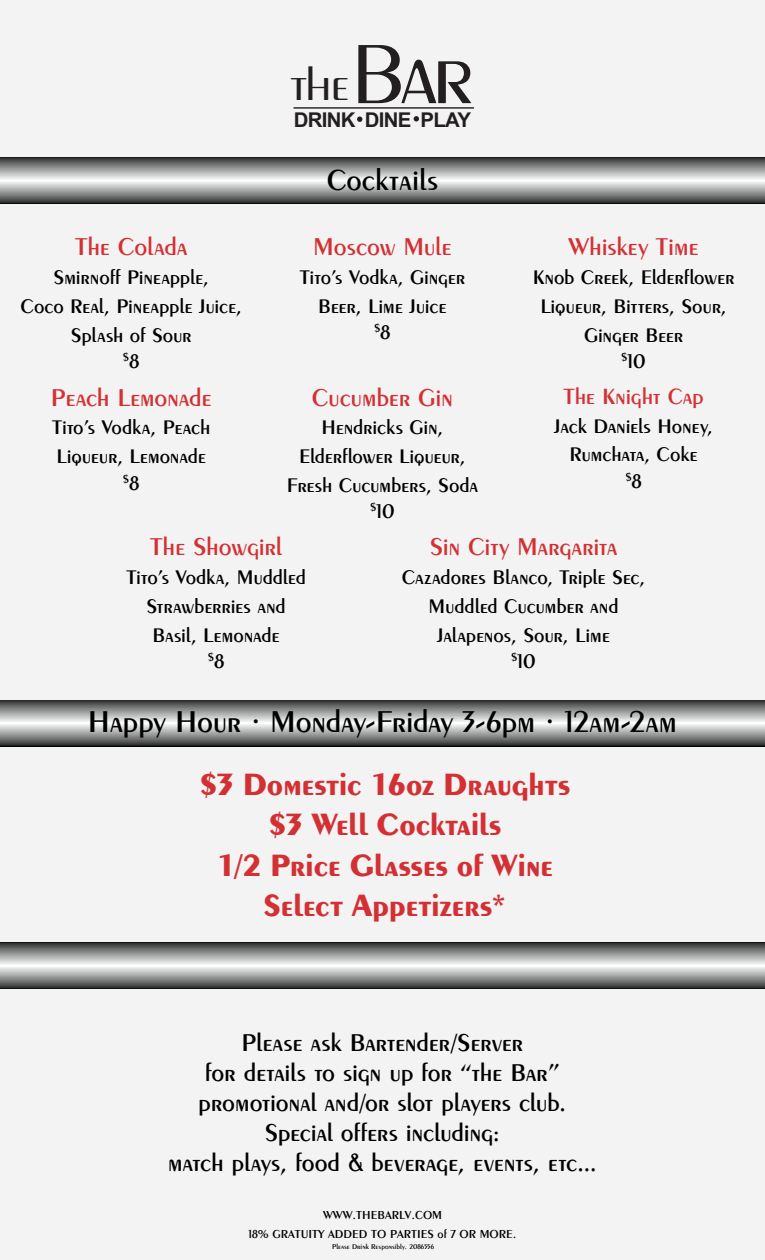
<style>
.page{position:relative;width:765px;height:1260px;background:#f3f3f3}
.page>*{position:absolute;margin:0;border:0;box-sizing:border-box;transform-origin:0 0}
.t1{font:42.38px "Greyhound";color:#231f20}
.t2{font:32.5px/40px "Penwin Bold SWFTE";letter-spacing:-.01em;color:#d33034;text-align:center}
.t3{font:32.5px "Penwin Regular SWFTE";letter-spacing:-.01em;color:#000}
.t4{font:31.25px "Penwin Regular SWFTE";color:#000}
.t5{font:26.25px/30px "Penwin Regular SWFTE";letter-spacing:-.01em;color:#000;text-align:center}
.t6{font:26.25px "Penwin Regular SWFTE";letter-spacing:-.01em;color:#d33034}
.t7{font:23.75px "Penwin Regular SWFTE";letter-spacing:-.01em;color:#d33034}
.t8{font:21.25px/28.9px "Penwin Regular SWFTE";letter-spacing:-.01em;color:#000;text-align:center}
.t9{font:700 20.38px "Arial";letter-spacing:-.035em;color:#231f20}
.t10{font:12.5px/18.8px "Penwin Regular SWFTE";color:#000;text-align:center}
.t11{font:12.38px "Penwin Regular SWFTE";color:#000}
.t12{font:7.5px "Penwin Regular SWFTE";color:#000}
.s1{font-size:80.75px}
.s2{font-size:21.25px}
</style>
<div class="page">
<hr style="left:294px;top:107px;width:180px;height:2px;background:#231f20">
<svg style="left:357px;top:117px;width:5px;height:5px"></svg>
<svg style="left:414px;top:116px;width:5px;height:5px"></svg>
<svg style="left:0;top:700px;width:765px;height:46px;background:#969797"></svg>
<svg style="left:0;top:158px;width:765px;height:45px"></svg>
<svg style="left:0;top:943px;width:765px;height:46px"></svg>
<h1 class="t1" style="left:291px;top:60px;width:183px">the<span class="s1">Bar</span></h1>
<p class="t9" style="left:294px;top:107px;width:179px">DRINK DINE PLAY</p>
<p class="t6" style="left:75px;top:231px;width:114px">The Colada</p>
<p class="t8" style="left:21px;top:262px;width:223px">Smirnoff Pineapple,<br>Coco Real, Pineapple Juice,<br>Splash of Sour</p>
<p class="t11" style="left:123px;top:350px;width:17px">$<span class="s2">8</span></p>
<p class="t6" style="left:51px;top:381px;width:162px">Peach Lemonade</p>
<p class="t8" style="left:52px;top:413px;width:160px;text-align:left">Tito’s Vodka, Peach<br>Liqueur, Lemonade</p>
<p class="t11" style="left:123px;top:471px;width:17px">$<span class="s2">8</span></p>
<h3 class="t4" style="left:327px;top:161px;width:113px">Cocktails</h3>
<p class="t6" style="left:313px;top:231px;width:140px">Moscow Mule</p>
<p class="t8" style="left:300px;top:262px;width:167px">Tito’s Vodka, Ginger<br>Beer, Lime Juice</p>
<p class="t11" style="left:374px;top:321px;width:17px">$<span class="s2">8</span></p>
<p class="t6" style="left:312px;top:381px;width:143px">Cucumber Gin</p>
<p class="t8" style="left:287px;top:413px;width:193px">Hendricks Gin,<br>Elderflower Liqueur,<br>Fresh Cucumbers, Soda</p>
<p class="t8" style="left:370px;top:497px;width:26px"><sup>$</sup>10</p>
<p class="t6" style="left:569px;top:231px;width:132px">Whiskey Time</p>
<p class="t8" style="left:533px;top:262px;width:203px">Knob Creek, Elderflower<br>Liqueur, Bitters, Sour,<br>Ginger Beer</p>
<p class="t8" style="left:622px;top:346px;width:26px"><sup>$</sup>10</p>
<p class="t7" style="left:564px;top:381px;width:142px">The Knight Cap</p>
<p class="t8" style="left:554px;top:411px;width:160px">Jack Daniels Honey,<br>Rumchata, Coke</p>
<p class="t11" style="left:626px;top:469px;width:17px">$<span class="s2">8</span></p>
<p class="t6" style="left:150px;top:531px;width:133px">The Showgirl</p>
<p class="t8" style="left:126px;top:562px;width:181px">Tito’s Vodka, Muddled<br>Strawberries and<br>Basil, Lemonade</p>
<p class="t11" style="left:208px;top:649px;width:17px">$<span class="s2">8</span></p>
<p class="t6" style="left:430px;top:531px;width:189px">Sin City Margarita</p>
<p class="t8" style="left:402px;top:562px;width:245px">Cazadores Blanco, Triple Sec,<br>Muddled Cucumber and<br>Jalapenos, Sour, Lime</p>
<p class="t8" style="left:511px;top:646px;width:26px"><sup>$</sup>10</p>
<h2 class="t3" style="left:88px;top:701px;width:591px">Happy Hour • Monday-Friday 3-6pm • 12am-2am</h2>
<h2 class="t2" style="left:200px;top:764px;width:372px">$3 Domestic 16oz Draughts $3 Well Cocktails<br>1/2 Price Glasses of Wine<br>Select Appetizers*</h2>
<p class="t5" style="left:168px;top:1027px;width:431px">Please ask Bartender/Server<br>for details to sign up for “the Bar” promotional and/or slot players club.<br>Special offers including:<br>match plays, food &amp; beverage, events, etc...</p>
<p class="t10" style="left:249px;top:1206px;width:270px">WWW.THEBARLV.COM<br>18% GRATUITY ADDED TO PARTIES of 7 OR MORE.</p>
<p class="t12" style="left:332px;top:1242px;width:104px">Please Drink Responsibly. 2086556</p>
</div>
